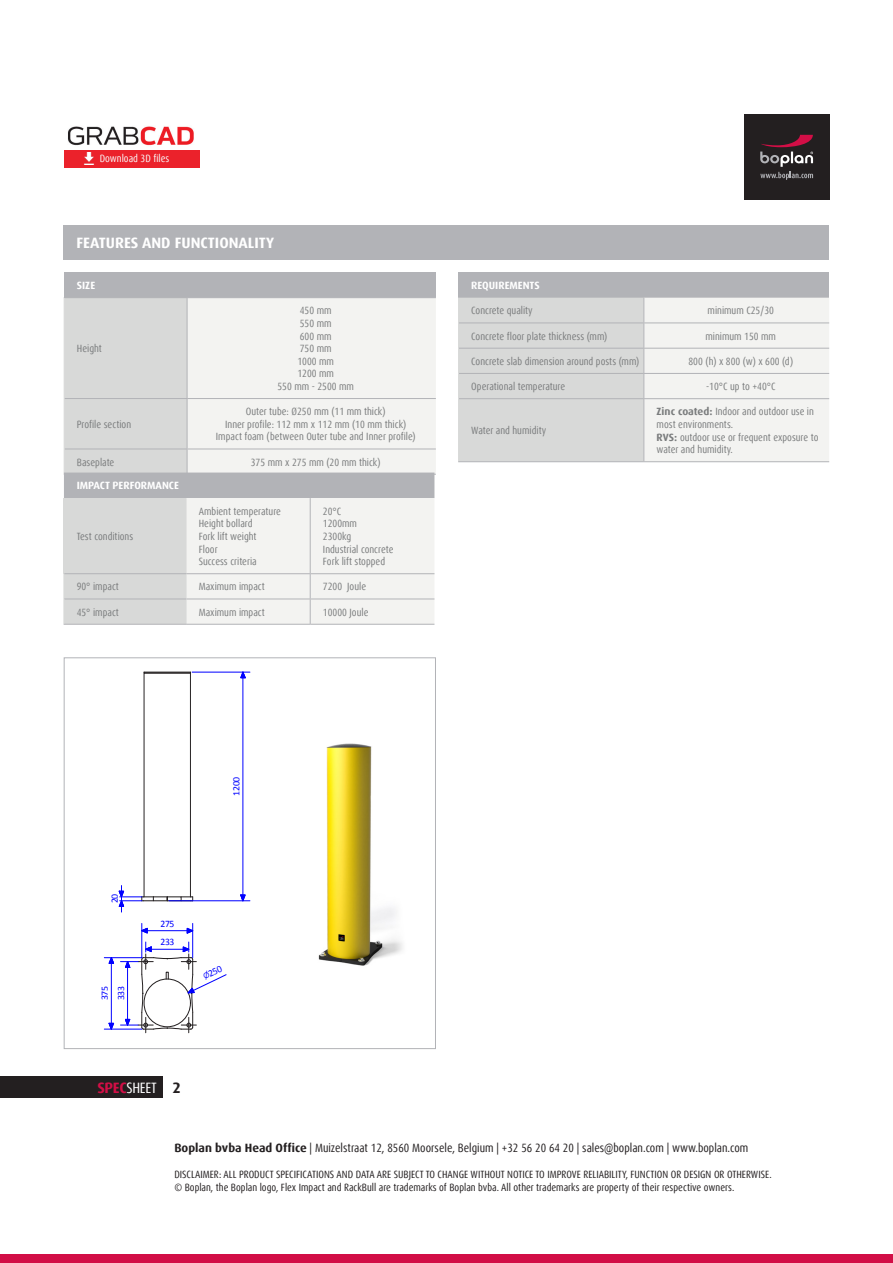
<style>
.page{position:relative;width:893px;height:1263px;background:#fff}
.page>*{position:absolute;margin:0;border:0;box-sizing:border-box;transform-origin:0 0}
.Table_Header{font:700 15px "Dax Offc";color:#fff}
.Tech_data_title{font:condensed 15px "Dax Offc";letter-spacing:-.02em;color:#fff}
.Normal_text_left{font:condensed 12px "Dax Offc";color:#231f20}
.Table_Cell_text{font:condensed 10.5px/12.6px "Dax Offc";color:#7a7c7d}
.Normal_text_left-2{font:condensed 10.5px/12.8px "Dax Offc";color:#231f20}
.Table_Header-2{font:700 10.5px "Dax Offc";color:#fff}
.Normal_text{font:condensed 10.5px "Dax Offc";color:#f9f9f9}
.t1{font:9.9px "Calibri";letter-spacing:-.045em;color:#00f}
.t2{font:9.6px "Calibri";letter-spacing:-.05em;color:#00f}
.s1{font-weight:700;font-stretch:normal}
.s2{font-weight:700;font-stretch:normal;color:#d20e46}
.s3{font-weight:700;font-stretch:normal;color:#231f20}
</style>
<div class="page">
<div style="left:0;top:1076px;width:162px;height:21px;background:#231f20"></div>
<div style="left:64px;top:225px;width:765px;height:34px;background:#b2b3b7"></div>
<div style="left:744px;top:115px;width:85px;height:85px;background:#231f20"></div>
<svg style="left:760px;top:135px;width:53px;height:45px"></svg>
<div style="left:0;top:1254px;width:893px;height:9px;background:#d20e46"></div>
<div style="left:459px;top:272px;width:370px;height:26px;background:#b2b3b7"></div>
<svg style="left:458px;top:298px;width:371px;height:163px"></svg>
<hr style="left:643px;top:399px;width:1px;height:62px;background:#b2b3b7">
<hr style="left:459px;top:323px;width:185px;height:1px;background:#b2b3b7">
<hr style="left:644px;top:323px;width:185px;height:1px;background:#b2b3b7">
<hr style="left:459px;top:348px;width:185px;height:1px;background:#b2b3b7">
<hr style="left:644px;top:348px;width:185px;height:1px;background:#b2b3b7">
<hr style="left:459px;top:373px;width:185px;height:1px;background:#b2b3b7">
<hr style="left:644px;top:373px;width:185px;height:1px;background:#b2b3b7">
<hr style="left:459px;top:398px;width:185px;height:1px;background:#b2b3b7">
<hr style="left:644px;top:398px;width:185px;height:1px;background:#b2b3b7">
<hr style="left:458px;top:461px;width:186px;height:1px;background:#b2b3b7">
<hr style="left:644px;top:461px;width:185px;height:1px;background:#b2b3b7">
<div style="left:64px;top:272px;width:372px;height:26px;background:#b2b3b7"></div>
<hr style="left:64px;top:624px;width:122px;height:1px;background:#b2b3b7">
<hr style="left:186px;top:624px;width:124px;height:1px;background:#b2b3b7">
<hr style="left:310px;top:624px;width:124px;height:1px;background:#b2b3b7">
<svg style="left:64px;top:298px;width:372px;height:326px"></svg>
<svg style="left:81px;top:657px;width:189px;height:377px"></svg>
<svg style="left:109px;top:958px;width:5px;height:6px"></svg>
<svg style="left:109px;top:1022px;width:5px;height:7px"></svg>
<hr style="left:111px;top:963px;width:1px;height:60px;background:#00f">
<hr style="left:104px;top:1029px;width:38px;height:1px;background:#00f">
<hr style="left:104px;top:957px;width:38px;height:1px;background:#00f">
<svg style="left:141px;top:928px;width:7px;height:5px"></svg>
<svg style="left:187px;top:928px;width:5px;height:5px"></svg>
<hr style="left:147px;top:930px;width:40px;height:1px;background:#00f">
<hr style="left:192px;top:923px;width:1px;height:35px;background:#00f">
<hr style="left:142px;top:923px;width:1px;height:35px;background:#00f">
<svg style="left:119px;top:885px;width:49px;height:27px"></svg>
<svg style="left:240px;top:893px;width:6px;height:7px"></svg>
<svg style="left:240px;top:671px;width:5px;height:7px"></svg>
<hr style="left:243px;top:678px;width:1px;height:217px;background:#00f">
<hr style="left:192px;top:672px;width:58px;height:1px;background:#00f">
<hr style="left:169px;top:900px;width:81px;height:1px;background:#00f">
<img style="left:318px;top:743px;width:85px;height:223px">
<img style="left:68px;top:126px;width:132px;height:41px">
<div style="left:64px;top:150px;width:135px;height:17px;background:#eb222b"></div>
<svg style="left:84px;top:153px;width:10px;height:11px"></svg>
<svg style="left:120px;top:942px;width:106px;height:91px"></svg>
<p class="Normal_text" style="left:100px;top:151px;width:71px">Download 3D files</p>
<p class="Table_Header" style="left:77px;top:233px;width:199px">FEATURES AND FUNCTIONALITY</p>
<p class="Table_Header-2" style="left:77px;top:279px;width:20px">SIZE</p>
<p class="Table_Cell_text" style="left:77px;top:342px;width:27px">Height</p>
<p class="Table_Cell_text" style="left:77px;top:418px;width:56px">Profile section</p>
<p class="Table_Cell_text" style="left:300px;top:305px;width:33px">450 mm</p>
<p class="Table_Cell_text" style="left:300px;top:317px;width:33px">550 mm</p>
<p class="Table_Cell_text" style="left:300px;top:330px;width:33px">600 mm</p>
<p class="Table_Cell_text" style="left:300px;top:342px;width:33px">750 mm</p>
<p class="Table_Cell_text" style="left:297px;top:355px;width:38px">1000 mm</p>
<p class="Table_Cell_text" style="left:297px;top:368px;width:38px">1200 mm</p>
<p class="Table_Cell_text" style="left:277px;top:380px;width:78px">550 mm - 2500 mm</p>
<p class="Table_Cell_text" style="left:246px;top:405px;width:141px">Outer tube: Ø250 mm (11 mm thick)</p>
<p class="Table_Cell_text" style="left:225px;top:418px;width:183px">Inner profile: 112 mm x 112 mm (10 mm thick)</p>
<p class="Table_Cell_text" style="left:216px;top:431px;width:201px">Impact foam (between Outer tube and Inner profile)</p>
<p class="Table_Cell_text" style="left:77px;top:456px;width:39px">Baseplate</p>
<p class="Table_Cell_text" style="left:251px;top:456px;width:131px">375 mm x 275 mm (20 mm thick)</p>
<p class="Table_Header-2" style="left:77px;top:479px;width:104px">IMPACT PERFORMANCE</p>
<p class="Table_Cell_text" style="left:77px;top:530px;width:58px">Test conditions</p>
<p class="Table_Cell_text" style="left:199px;top:505px;width:84px">Ambient temperature</p>
<p class="Table_Cell_text" style="left:199px;top:518px;width:55px">Height bollard</p>
<p class="Table_Cell_text" style="left:199px;top:530px;width:59px">Fork lift weight</p>
<p class="Table_Cell_text" style="left:199px;top:543px;width:20px">Floor</p>
<p class="Table_Cell_text" style="left:199px;top:555px;width:60px">Success criteria</p>
<p class="Table_Cell_text" style="left:323px;top:505px;width:20px">20°C</p>
<p class="Table_Cell_text" style="left:323px;top:518px;width:36px">1200mm</p>
<p class="Table_Cell_text" style="left:323px;top:530px;width:30px">2300kg</p>
<p class="Table_Cell_text" style="left:323px;top:543px;width:72px">Industrial concrete</p>
<p class="Table_Cell_text" style="left:323px;top:555px;width:64px">Fork lift stopped</p>
<p class="Table_Cell_text" style="left:77px;top:581px;width:44px">90° impact</p>
<p class="Table_Cell_text" style="left:199px;top:581px;width:68px">Maximum impact</p>
<p class="Table_Cell_text" style="left:323px;top:581px;width:45px">7200 Joule</p>
<p class="Table_Cell_text" style="left:77px;top:606px;width:44px">45° impact</p>
<p class="Table_Cell_text" style="left:199px;top:606px;width:68px">Maximum impact</p>
<p class="Table_Cell_text" style="left:323px;top:606px;width:47px">10000 Joule</p>
<p class="Table_Header-2" style="left:471px;top:279px;width:70px">REQUIREMENTS</p>
<p class="Table_Cell_text" style="left:471px;top:305px;width:63px">Concrete quality</p>
<p class="Table_Cell_text" style="left:708px;top:305px;width:68px">minimum C25/30</p>
<p class="Table_Cell_text" style="left:471px;top:330px;width:138px">Concrete floor plate thickness (mm)</p>
<p class="Table_Cell_text" style="left:705px;top:330px;width:72px">minimum 150 mm</p>
<p class="Table_Cell_text" style="left:471px;top:355px;width:170px">Concrete slab dimension around posts (mm)</p>
<p class="Table_Cell_text" style="left:688px;top:355px;width:106px">800 (h) x 800 (w) x 600 (d)</p>
<p class="Table_Cell_text" style="left:471px;top:380px;width:95px">Operational temperature</p>
<p class="Table_Cell_text" style="left:706px;top:380px;width:71px">-10°C up to +40°C</p>
<p class="Table_Cell_text" style="left:471px;top:424px;width:76px">Water and humidity</p>
<p class="Table_Cell_text" style="left:657px;top:406px;width:159px"><span class="s1">Zinc coated:</span> Indoor and outdoor use in most environments.</p>
<p class="Table_Cell_text" style="left:657px;top:431px;width:163px"><span class="s1">RVS:</span> outdoor use or frequent exposure to water and humidity.</p>
<p class="t2" style="left:109px;top:903px;width:11px;rotate:-90deg">20</p>
<p class="t2" style="left:98px;top:1000px;width:16px;rotate:-90deg">375</p>
<p class="t2" style="left:115px;top:1000px;width:16px;rotate:-90deg">333</p>
<p class="t1" style="left:161px;top:917px;width:15px">275</p>
<p class="t1" style="left:161px;top:936px;width:15px">233</p>
<p class="Tech_data_title" style="left:97px;top:1078px;width:85px"><span class="s2">SPEC</span>SHEET <span class="s3">2</span></p>
<p class="t2" style="left:230px;top:795px;width:20px;rotate:-90deg">1200</p>
<p class="Normal_text_left" style="left:174px;top:1140px;width:576px"><span class="s1">Boplan bvba Head Office</span> | Muizelstraat 12, 8560 Moorsele, Belgium | +32 56 20 64 20 | sales@boplan.com | www.boplan.com</p>
<p class="Normal_text_left-2" style="left:174px;top:1168px;width:599px">DISCLAIMER: ALL PRODUCT SPECIFICATIONS AND DATA ARE SUBJECT TO CHANGE WITHOUT NOTICE TO IMPROVE RELIABILITY, FUNCTION OR DESIGN OR OTHERWISE. © Boplan, the Boplan logo, Flex Impact and RackBull are trademarks of Boplan bvba. All other trademarks are property of their respective owners.</p>
</div>
